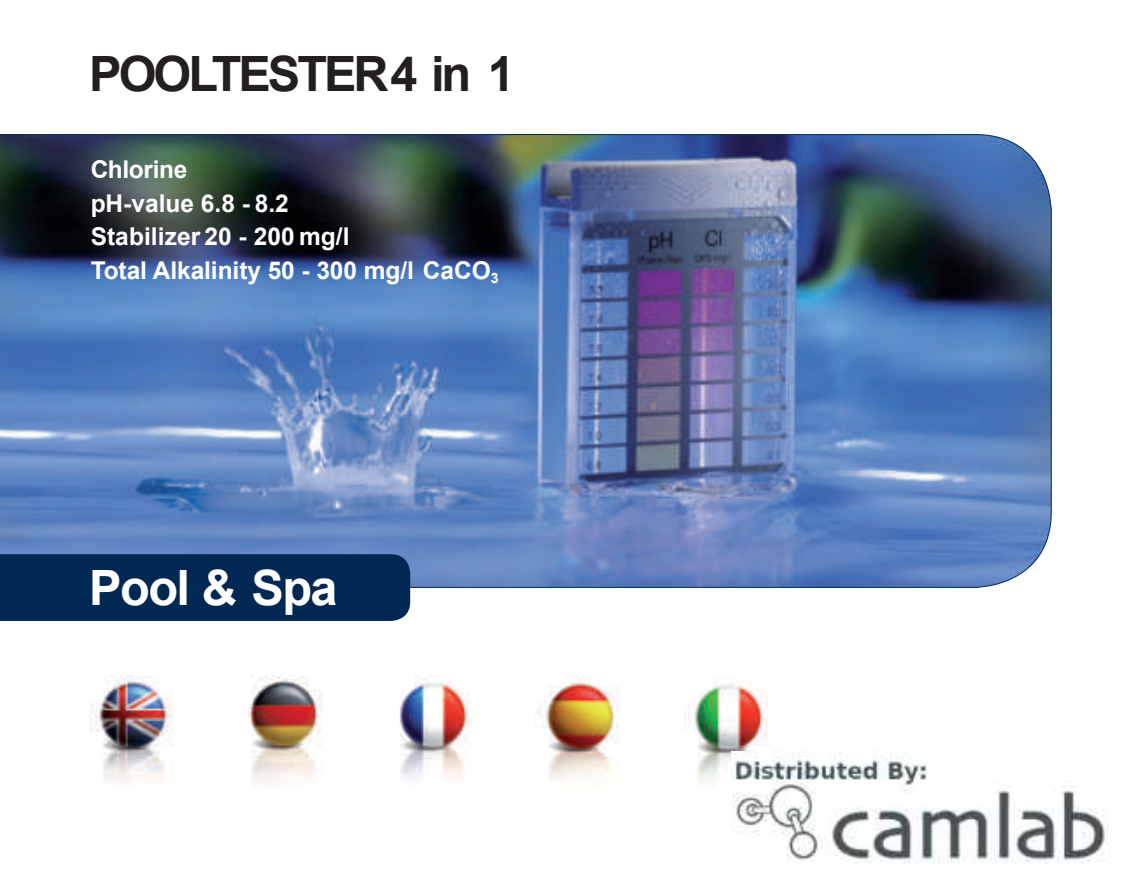
<style>
.page{position:relative;width:1141px;height:874px;background:#fff}
.page>*{position:absolute;margin:0;border:0;box-sizing:border-box;transform-origin:0 0}
.t1{font:700 48.65px "Arial";letter-spacing:-.06em;color:#231f20}
.t2{font:700 48.65px "Arial";letter-spacing:-.03em;color:#fff}
.t3{font:700 24.5px/33.6px "Arial";letter-spacing:-.005em;color:#fff}
</style>
<div class="page">
<img style="left:248px;top:675px;width:75px;height:107px">
<img style="left:538px;top:674px;width:82px;height:107px">
<img style="left:399px;top:675px;width:72px;height:106px">
<img style="left:89px;top:675px;width:84px;height:107px">
<img style="left:684px;top:675px;width:85px;height:108px">
<img style="left:0;top:134px;width:1052px;height:453px">
<div style="left:0;top:554px;width:410px;height:66px;background:#002853"></div>
<img style="left:731px;top:750px;width:377px;height:113px">
<h1 class="t1" style="left:89px;top:56px;width:427px">POOLTESTER4 in 1</h1>
<p class="t3" style="left:91px;top:155px;width:409px">Chlorine<br>pH-value 6.8 - 8.2<br>Stabilizer 20 - 200 mg/l<br>Total Alkalinity 50 - 300 mg/l CaCO<sub>3</sub></p>
<h1 class="t2" style="left:89px;top:569px;width:250px">Pool &amp; Spa</h1>
</div>
